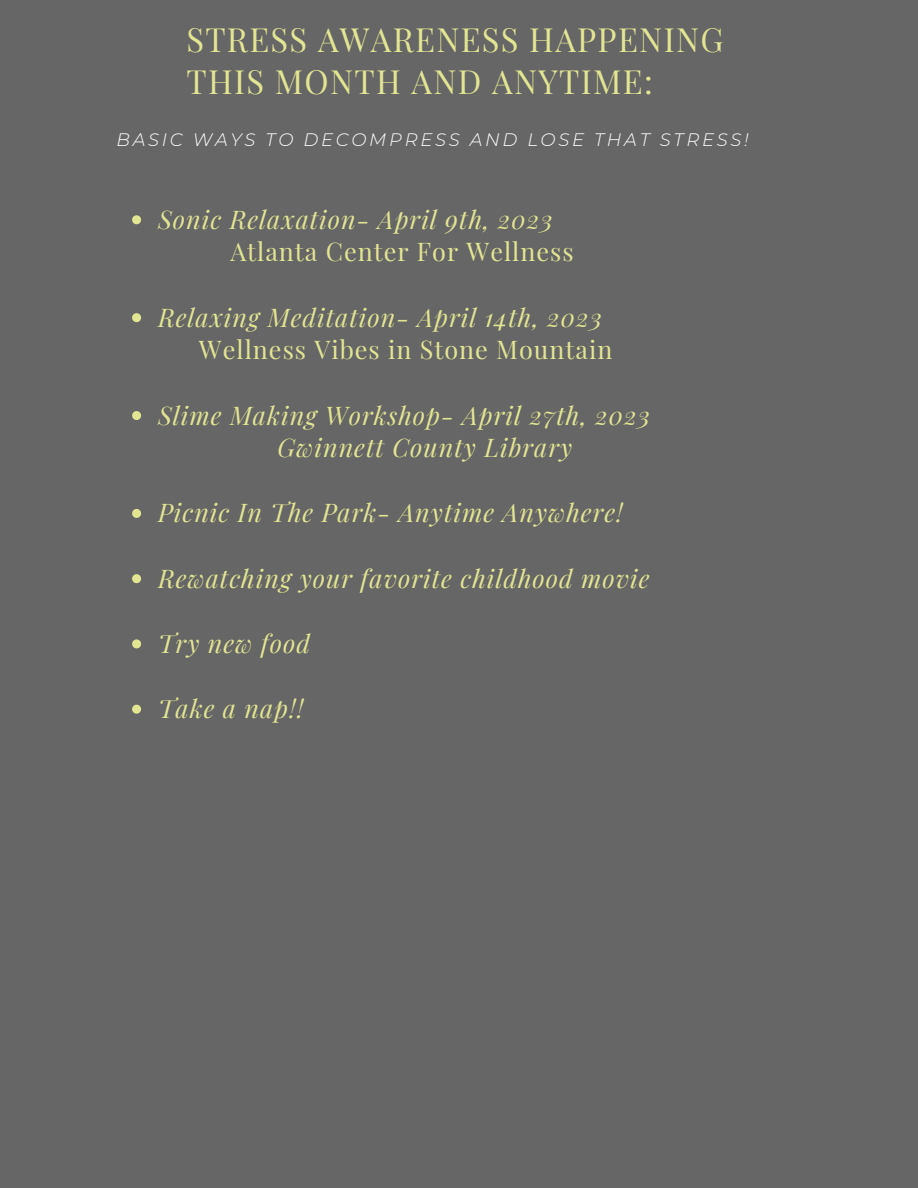
<style>
.page{position:relative;width:918px;height:1188px;background:#666}
.page>*{position:absolute;margin:0;border:0;box-sizing:border-box;transform-origin:0 0}
.t1{font:32.7px/42.8px "Playfair Display";letter-spacing:.04em;color:#e2e592}
.t2{font:italic 25.2px "Playfair Display";letter-spacing:.04em;color:#e2e592}
.t3{font:25.2px "Playfair Display";letter-spacing:.04em;color:#e2e592}
.t4{font:italic 300 18px "Montserrat";letter-spacing:.15em;color:#fff}
</style>
<div class="page">
<svg style="left:132px;top:215px;width:9px;height:9px"></svg>
<svg style="left:132px;top:313px;width:9px;height:9px"></svg>
<svg style="left:132px;top:411px;width:9px;height:9px"></svg>
<svg style="left:132px;top:509px;width:9px;height:9px"></svg>
<svg style="left:132px;top:574px;width:9px;height:9px"></svg>
<svg style="left:132px;top:639px;width:9px;height:9px"></svg>
<svg style="left:132px;top:705px;width:9px;height:9px"></svg>
<p class="t1" style="left:186px;top:17px;width:539px">STRESS AWARENESS HAPPENING<br>THIS MONTH AND ANYTIME:</p>
<p class="t4" style="left:117px;top:128px;width:634px">BASIC WAYS TO DECOMPRESS AND LOSE THAT STRESS!</p>
<p class="t2" style="left:158px;top:202px;width:396px">Sonic Relaxation- April 9th, 2023</p>
<p class="t3" style="left:230px;top:234px;width:345px">Atlanta Center For Wellness</p>
<p class="t2" style="left:158px;top:299px;width:445px">Relaxing Meditation- April 14th, 2023</p>
<p class="t3" style="left:199px;top:332px;width:415px">Wellness Vibes in Stone Mountain</p>
<p class="t2" style="left:158px;top:397px;width:493px">Slime Making Workshop- April 27th, 2023</p>
<p class="t2" style="left:277px;top:430px;width:296px">Gwinnett County Library</p>
<p class="t2" style="left:158px;top:495px;width:466px">Picnic In The Park- Anytime Anywhere!</p>
<p class="t2" style="left:158px;top:560px;width:493px">Rewatching your favorite childhood movie</p>
<p class="t2" style="left:158px;top:626px;width:154px">Try new food</p>
<p class="t2" style="left:158px;top:691px;width:147px">Take a nap!!</p>
</div>
